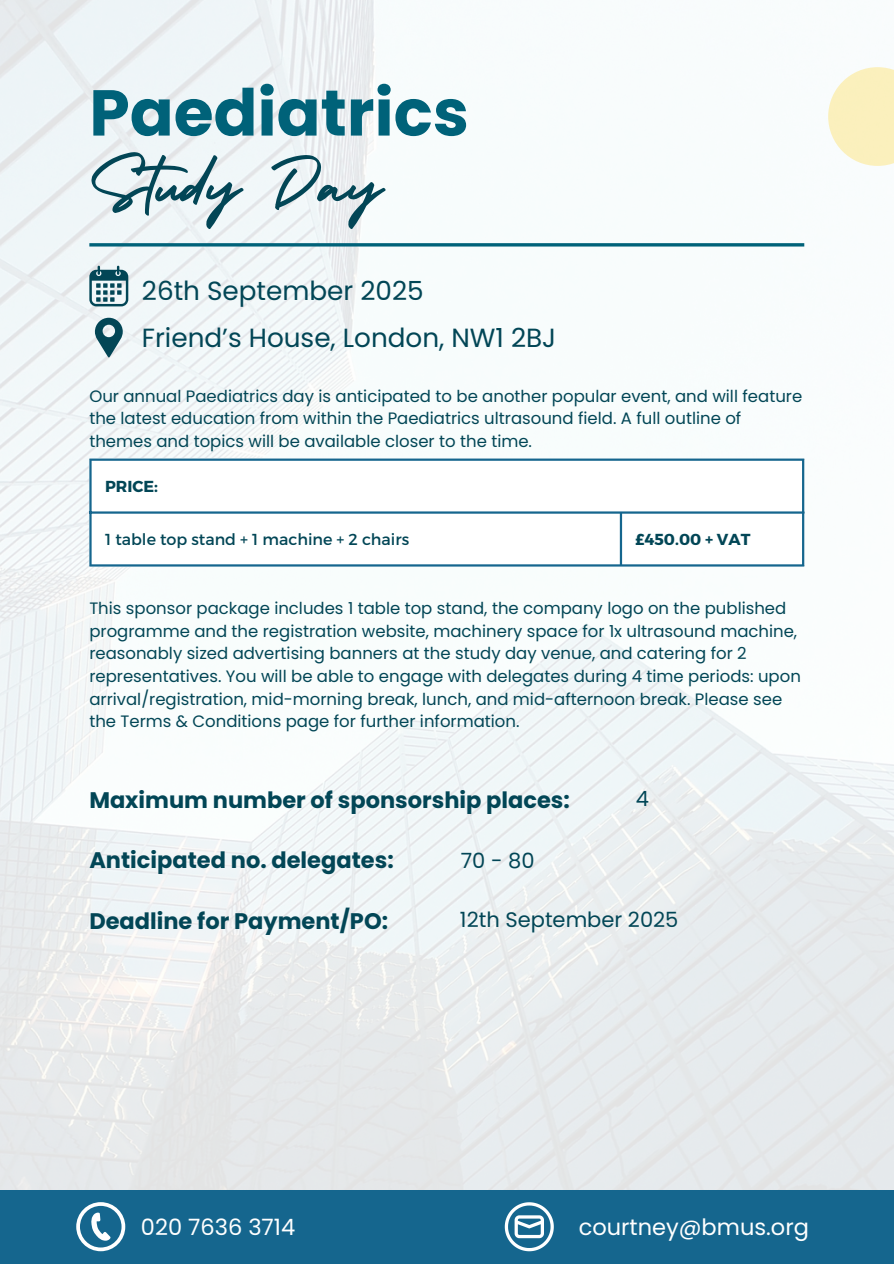
<style>
.page{position:relative;width:894px;height:1264px;background:#fff}
.page>*{position:absolute;margin:0;border:0;box-sizing:border-box;transform-origin:0 0}
.t1{font:73.95px "Holiday";color:#024656}
.t2{font:700 64.65px "Poppins";color:#006279}
.t3{font:26.25px "Poppins";color:#024656}
.t4{font:700 22.5px "Poppins";color:#024656}
.t5{font:22.5px "Poppins";color:#fff}
.t6{font:21px "Poppins";color:#024656}
.t7{font:16.5px/22.5px "Poppins";color:#024656}
.t8{font:15.9px "Montserrat";color:#024656}
.t9{font:700 15.9px "Montserrat";color:#024656}
</style>
<div class="page">
<img style="left:0;top:0;width:893px;height:1189px">
<hr style="left:89px;top:243px;width:715px;height:3px;background:#006279">
<svg style="left:827px;top:67px;width:66px;height:99px;fill:#fbf0bd"></svg>
<div style="left:0;top:1189px;width:893px;height:74px;background:#15668e"></div>
<svg style="left:76px;top:1202px;width:49px;height:49px"></svg>
<svg style="left:504px;top:1202px;width:49px;height:49px"></svg>
<svg style="left:89px;top:266px;width:39px;height:40px"></svg>
<svg style="left:95px;top:318px;width:28px;height:40px"></svg>
<div style="left:89px;top:458px;width:715px;height:108px;background:#fff"></div>
<hr style="left:89px;top:461px;width:3px;height:103px;background:#15668e">
<hr style="left:619px;top:513px;width:3px;height:51px;background:#15668e">
<hr style="left:801px;top:461px;width:3px;height:103px;background:#15668e">
<hr style="left:89px;top:458px;width:715px;height:3px;background:#15668e">
<hr style="left:89px;top:511px;width:715px;height:2px;background:#15668e">
<hr style="left:89px;top:564px;width:715px;height:2px;background:#15668e">
<p class="t2" style="left:89px;top:68px;width:381px">Paediatrics</p>
<p class="t1" style="left:89px;top:127px;width:295px">Study Day</p>
<h3 class="t3" style="left:142px;top:272px;width:283px">26th September 2025</h3>
<p class="t3" style="left:142px;top:319px;width:415px">Friend’s House, London, NW1 2BJ</p>
<p class="t7" style="left:89px;top:384px;width:714px">Our annual Paediatrics day is anticipated to be another popular event, and will feature the latest education from within the Paediatrics ultrasound field. A full outline of themes and topics will be available closer to the time.</p>
<h3 class="t9" style="left:105px;top:476px;width:54px">PRICE:</h3>
<p class="t8" style="left:105px;top:529px;width:305px">1 table top stand + 1 machine + 2 chairs</p>
<p class="t9" style="left:635px;top:529px;width:116px">£450.00 + VAT</p>
<p class="t7" style="left:89px;top:597px;width:712px">This sponsor package includes 1 table top stand, the company logo on the published programme and the registration website, machinery space for 1x ultrasound machine, reasonably sized advertising banners at the study day venue, and catering for 2 representatives. You will be able to engage with delegates during 4 time periods: upon arrival/registration, mid-morning break, lunch, and mid-afternoon break. Please see the Terms &amp; Conditions page for further information.</p>
<p class="t4" style="left:89px;top:784px;width:482px">Maximum number of sponsorship places:</p>
<p class="t4" style="left:89px;top:844px;width:306px">Anticipated no. delegates:</p>
<p class="t6" style="left:460px;top:846px;width:75px">70 - 80</p>
<p class="t6" style="left:635px;top:784px;width:15px">4</p>
<p class="t4" style="left:89px;top:905px;width:300px">Deadline for Payment/PO:</p>
<p class="t6" style="left:460px;top:904px;width:220px">12th September 2025</p>
<h2 class="t5" style="left:141px;top:1210px;width:156px">020 7636 3714</h2>
<h1 class="t5" style="left:578px;top:1210px;width:232px">courtney@bmus.org</h1>
</div>
